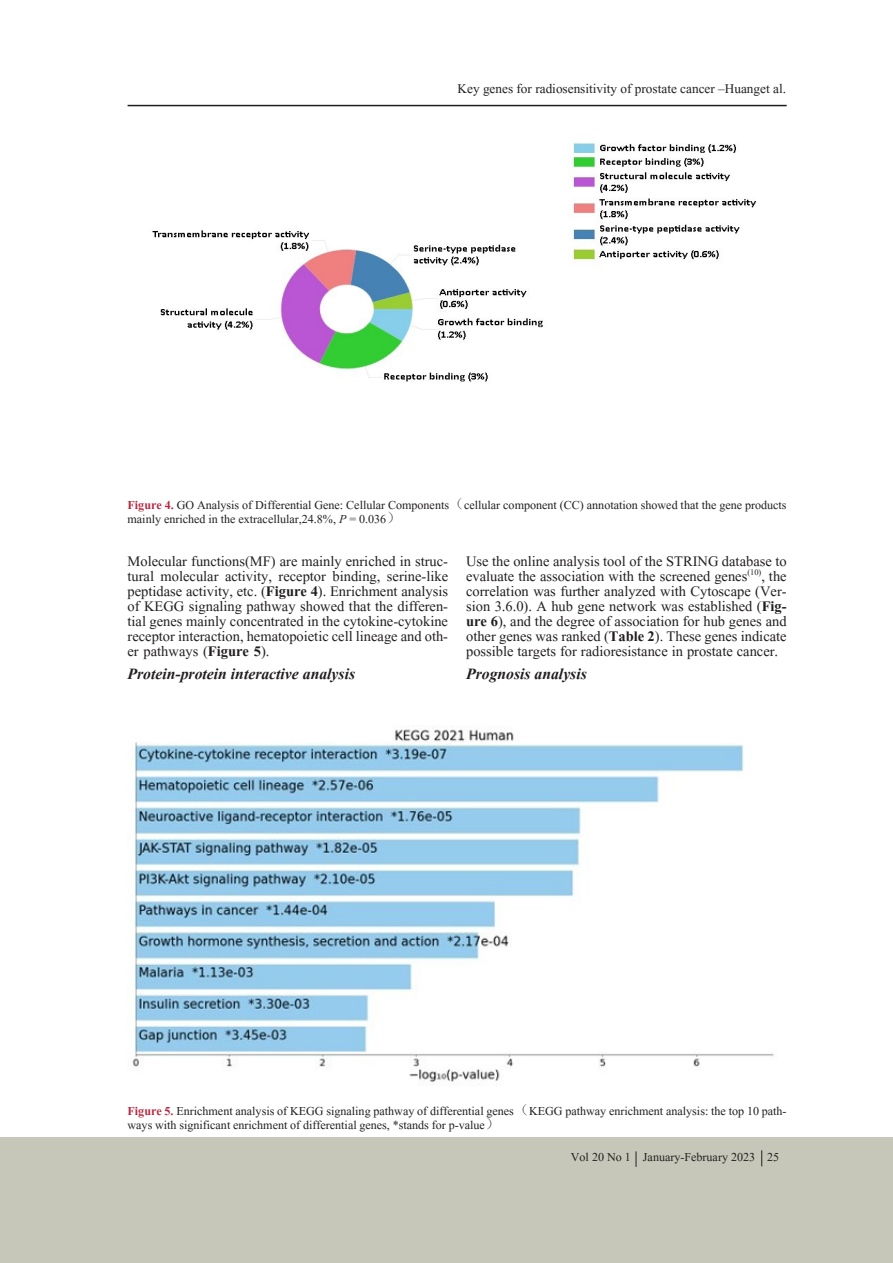
<style>
.page{position:relative;width:893px;height:1263px;background:#fff}
.page>*{position:absolute;margin:0;border:0;box-sizing:border-box;transform-origin:0 0}
.t1{font:italic 700 19.5px "Aparajita";color:#231f20}
.t2{font:18px/15px "Aparajita";color:#231f20;text-align:justify}
.t3{font:16.5px "Aparajita";color:#231f20}
.t4{font:15px/13.5px "Aparajita";color:#231f20}
.s1{font-weight:700;color:#b62841}
.s2{font-family:"Sim Sun"}
.s3{font-style:italic}
.s4{font-weight:700}
</style>
<div class="page">
<hr style="left:128px;top:105px;width:659px;height:1px;background:#231f20">
<div style="left:0;top:1137px;width:893px;height:126px;background:#c7c7b9"></div>
<img style="left:129px;top:726px;width:645px;height:360px">
<svg style="left:636px;top:1151px;width:1px;height:16px"></svg>
<svg style="left:761px;top:1150px;width:1px;height:16px"></svg>
<img style="left:152px;top:142px;width:604px;height:240px">
<p class="t3" style="left:458px;top:81px;width:330px">Key genes for radiosensitivity of prostate cancer –Huanget al.</p>
<p class="t4" style="left:128px;top:500px;width:660px"><span class="s1">Figure 4.</span> GO Analysis of Differential Gene: Cellular Components<span class="s2">（</span>cellular component (CC) annotation showed that the gene products mainly enriched in the extracellular,24.8%, <span class="s3">P</span> = 0.036<span class="s2">）</span></p>
<p class="t2" style="left:128px;top:555px;width:322px">Molecular functions(MF) are mainly enriched in struc&shy;tural molecular activity, receptor binding, serine-like peptidase activity, etc. (<span class="s4">Figure 4</span>). Enrichment analysis of KEGG signaling pathway showed that the differen&shy;tial genes mainly concentrated in the cytokine-cytokine receptor interaction, hematopoietic cell lineage and oth&shy;er pathways (<span class="s4">Figure 5</span>).</p>
<p class="t1" style="left:128px;top:664px;width:229px">Protein-protein interactive analysis</p>
<p class="t2" style="left:466px;top:555px;width:322px">Use the online analysis tool of the STRING database to evaluate the association with the screened genes<sup>(10)</sup>, the correlation was further analyzed with Cytoscape (Ver&shy;sion 3.6.0). A hub gene network was established (<span class="s4">Fig&shy;ure 6</span>), and the degree of association for hub genes and other genes was ranked (<span class="s4">Table 2</span>). These genes indicate possible targets for radioresistance in prostate cancer.</p>
<p class="t1" style="left:466px;top:664px;width:122px">Prognosis analysis</p>
<p class="t4" style="left:128px;top:1106px;width:661px"><span class="s1">Figure 5.</span> Enrichment analysis of KEGG signaling pathway of differential genes<span class="s2">（</span>KEGG pathway enrichment analysis: the top 10 path&shy;ways with significant enrichment of differential genes, *stands for p-value<span class="s2">）</span></p>
<p class="t4" style="left:571px;top:1152px;width:210px">Vol 20 No 1 January-February 2023 25</p>
</div>
